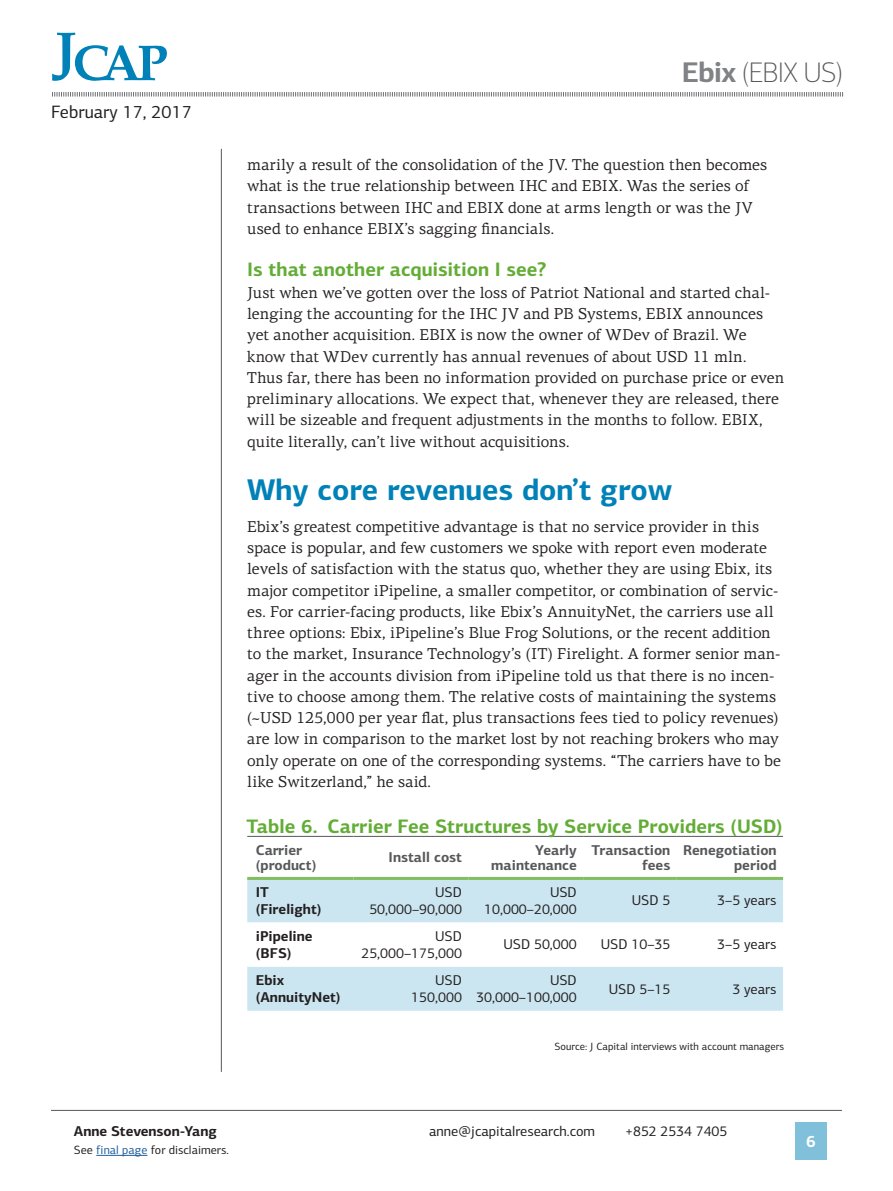
<style>
.page{position:relative;width:893px;height:1191px;background:#fff}
.page>*{position:absolute;margin:0;border:0;box-sizing:border-box;transform-origin:0 0}
.Mid-size_header{font:700 30px "PF Centro Sans Pro";color:#0081b7}
.t1{font:100 28.5px "PF Centro Sans Pro";letter-spacing:-.03em;color:#57585a}
.Subhead__free{font:700 19.5px "PF Centro Sans Pro";color:#63ad36}
.Subhead__body{font:700 19.5px "PF Centro Sans Pro";color:#63ad36}
.t2{font:18px "PF Centro Sans Pro";color:#231f20}
.t3{font:700 16.5px "PF Centro Sans Pro";color:#fff}
.Body_text{font:15.75px/21.3px "PF Centro Serif Pro";color:#231f20}
.Table_body{font:14.25px/17.1px "PF Centro Sans Pro";color:#231f20;text-align:right}
.Table_header{font:700 14.25px/15px "PF Centro Sans Pro";color:#57585a;text-align:right}
.Table_left_column{font:700 14.25px/17.1px "PF Centro Sans Pro";color:#231f20}
.t4{font:12px "PF Centro Sans Pro";color:#231f20}
.Source{font:10.5px "PF Centro Sans Pro";color:#231f20}
.s1{font-weight:700;color:#808285}
.s2{color:#215e9e}
</style>
<div class="page">
<hr style="left:51px;top:1110px;width:791px;height:1px;background:#57585a">
<div style="left:795px;top:1122px;width:32px;height:38px;background:#80c0db"></div>
<svg style="left:52px;top:33px;width:115px;height:48px"></svg>
<svg style="left:52px;top:92px;width:791px;height:5px"></svg>
<hr style="left:96px;top:1155px;width:51px;height:1px;background:#215e9e">
<hr style="left:221px;top:149px;width:1px;height:922px;background:#57585a">
<div style="left:247px;top:880px;width:536px;height:130px;background:#cce6f1"></div>
<svg style="left:247px;top:922px;width:536px;height:44px"></svg>
<hr style="left:247px;top:836px;width:107px;height:1px;background:#57585a">
<hr style="left:354px;top:836px;width:114px;height:1px;background:#57585a">
<hr style="left:468px;top:836px;width:115px;height:1px;background:#57585a">
<hr style="left:583px;top:836px;width:94px;height:1px;background:#57585a">
<hr style="left:677px;top:836px;width:106px;height:1px;background:#57585a">
<hr style="left:247px;top:877px;width:107px;height:3px;background:#82bd5e">
<hr style="left:354px;top:877px;width:114px;height:3px;background:#82bd5e">
<hr style="left:468px;top:877px;width:115px;height:3px;background:#82bd5e">
<hr style="left:583px;top:877px;width:94px;height:3px;background:#82bd5e">
<hr style="left:677px;top:877px;width:106px;height:3px;background:#82bd5e">
<p class="t2" style="left:51px;top:101px;width:142px">February 17, 2017</p>
<h2 class="t1" style="left:682px;top:56px;width:163px"><span class="s1">Ebix</span> (EBIX US)</h2>
<p class="Body_text" style="left:247px;top:154px;width:521px">marily a result of the consolidation of the JV. The question then becomes what is the true relationship between IHC and EBIX. Was the series of transactions between IHC and EBIX done at arms length or was the JV used to enhance EBIX’s sagging financials.</p>
<p class="Subhead__body" style="left:247px;top:257px;width:301px">Is that another acquisition I see?</p>
<p class="Body_text" style="left:247px;top:282px;width:538px">Just when we’ve gotten over the loss of Patriot National and started chal&shy;lenging the accounting for the IHC JV and PB Systems, EBIX announces yet another acquisition. EBIX is now the owner of WDev of Brazil. We know that WDev currently has annual revenues of about USD 11 mln.<br>Thus far, there has been no information provided on purchase price or even preliminary allocations. We expect that, whenever they are released, there will be sizeable and frequent adjustments in the months to follow. EBIX, quite literally, can’t live without acquisitions.</p>
<p class="Mid-size_header" style="left:247px;top:470px;width:426px">Why core revenues don’t grow</p>
<p class="Body_text" style="left:247px;top:516px;width:535px">Ebix’s greatest competitive advantage is that no service provider in this space is popular, and few customers we spoke with report even moderate levels of satisfaction with the status quo, whether they are using Ebix, its major competitor iPipeline, a smaller competitor, or combination of servic&shy;es. For carrier-facing products, like Ebix’s AnnuityNet, the carriers use all three options: Ebix, iPipeline’s Blue Frog Solutions, or the recent addition to the market, Insurance Technology’s (IT) Firelight. A former senior man&shy;ager in the accounts division from iPipeline told us that there is no incen&shy;tive to choose among them. The relative costs of maintaining the systems (~USD 125,000 per year flat, plus transactions fees tied to policy revenues) are low in comparison to the market lost by not reaching brokers who may only operate on one of the corresponding systems. “The carriers have to be like Switzerland,” he said.</p>
<p class="Subhead__free" style="left:247px;top:814px;width:537px">Table 6. Carrier Fee Structures by Service Providers (USD)</p>
<p class="Table_header" style="left:256px;top:842px;width:62px;text-align:left">Carrier (product)</p>
<p class="Table_header" style="left:389px;top:849px;width:75px">Install cost</p>
<p class="Table_header" style="left:491px;top:842px;width:87px">Yearly maintenance</p>
<p class="Table_header" style="left:591px;top:842px;width:80px">Transaction fees</p>
<p class="Table_header" style="left:683px;top:842px;width:95px">Renegotiation period</p>
<p class="Table_left_column" style="left:256px;top:883px;width:67px">IT (Firelight)</p>
<p class="Table_body" style="left:369px;top:883px;width:94px">USD<br>50,000–90,000</p>
<p class="Table_body" style="left:484px;top:883px;width:94px">USD<br>10,000–20,000</p>
<p class="Table_body" style="left:632px;top:892px;width:40px">USD 5</p>
<p class="Table_body" style="left:717px;top:892px;width:61px">3–5 years</p>
<p class="Table_left_column" style="left:256px;top:927px;width:58px">iPipeline (BFS)</p>
<p class="Table_body" style="left:361px;top:927px;width:102px">USD<br>25,000–175,000</p>
<p class="Table_body" style="left:503px;top:936px;width:75px">USD 50,000</p>
<p class="Table_body" style="left:601px;top:936px;width:71px">USD 10–35</p>
<p class="Table_body" style="left:717px;top:936px;width:61px">3–5 years</p>
<p class="Table_left_column" style="left:256px;top:971px;width:86px">Ebix (AnnuityNet)</p>
<p class="Table_body" style="left:411px;top:971px;width:52px">USD<br>150,000</p>
<p class="Table_body" style="left:476px;top:971px;width:102px">USD<br>30,000–100,000</p>
<p class="Table_body" style="left:609px;top:980px;width:63px">USD 5–15</p>
<p class="Table_body" style="left:732px;top:980px;width:46px">3 years</p>
<p class="Source" style="left:555px;top:1039px;width:231px">Source: J Capital interviews with account managers</p>
<p class="Table_left_column" style="left:74px;top:1122px;width:144px">Anne Stevenson-Yang</p>
<p class="Table_body" style="left:429px;top:1122px;width:167px">anne@jcapitalresearch.com</p>
<p class="Table_body" style="left:625px;top:1122px;width:104px">+852 2534 7405</p>
<p class="t4" style="left:74px;top:1142px;width:156px">See <span class="s2">final page</span> for disclaimers.</p>
<p class="t3" style="left:806px;top:1131px;width:11px">6</p>
</div>
